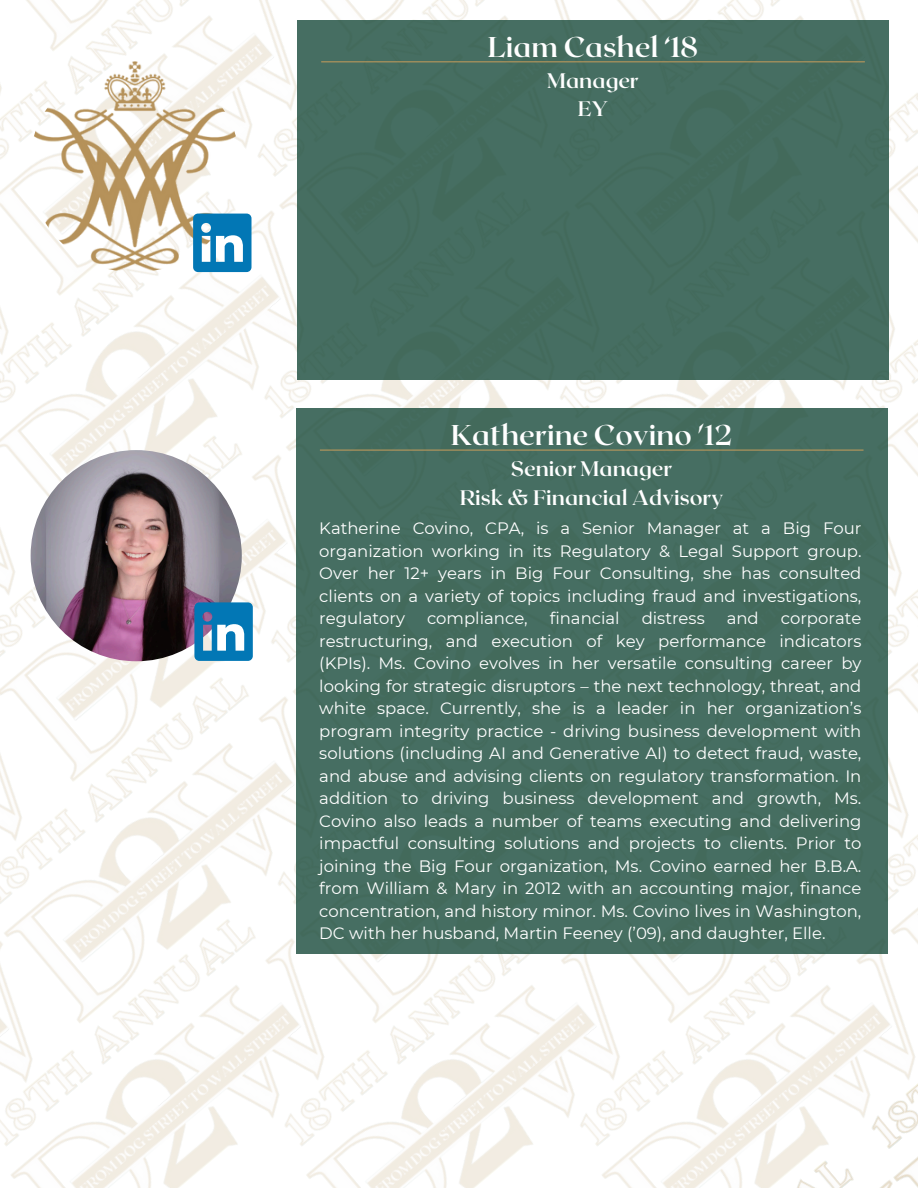
<style>
.page{position:relative;width:918px;height:1188px;background:#fff}
.page>*{position:absolute;margin:0;border:0;box-sizing:border-box;transform-origin:0 0}
.t1{font:700 28.5px "Roxborough CF";color:#fff}
.t2{font:700 21px/28.2px "Roxborough CF";color:#fff;text-align:center}
.t3{font:16.5px/22.5px "Montserrat";color:#fff;text-align:justify}
</style>
<div class="page">
<img style="left:102px;top:622px;width:194px;height:242px">
<img style="left:537px;top:380px;width:266px;height:28px">
<img style="left:89px;top:321px;width:295px;height:242px">
<img style="left:89px;top:77px;width:208px;height:244px">
<img style="left:212px;top:0;width:295px;height:78px">
<img style="left:507px;top:0;width:296px;height:20px">
<img style="left:82px;top:0;width:289px;height:77px">
<img style="left:404px;top:954px;width:137px;height:234px">
<img style="left:541px;top:954px;width:292px;height:152px">
<img style="left:0;top:864px;width:404px;height:324px">
<img style="left:0;top:653px;width:102px;height:398px">
<img style="left:889px;top:321px;width:29px;height:59px">
<img style="left:833px;top:380px;width:85px;height:240px">
<img style="left:850px;top:0;width:68px;height:321px">
<img style="left:0;top:379px;width:95px;height:427px">
<img style="left:0;top:261px;width:89px;height:304px">
<img style="left:0;top:0;width:82px;height:322px">
<img style="left:830px;top:620px;width:88px;height:426px">
<img style="left:833px;top:867px;width:85px;height:239px">
<img style="left:554px;top:1106px;width:364px;height:82px">
<div style="left:296px;top:408px;width:592px;height:546px;background:#466e62"></div>
<img style="left:31px;top:450px;width:211px;height:211px;border-radius:50%">
<svg style="left:194px;top:602px;width:59px;height:59px;background:#3c90c0"></svg>
<hr style="left:320px;top:450px;width:544px;height:1px;background:#b9975b">
<div style="left:297px;top:20px;width:592px;height:360px;background:#466e62"></div>
<img style="left:29px;top:61px;width:211px;height:211px;border-radius:50%">
<svg style="left:193px;top:214px;width:59px;height:58px"></svg>
<hr style="left:321px;top:61px;width:544px;height:1px;background:#b9975b">
<p class="t1" style="left:488px;top:28px;width:212px">Liam Cashel ‘18</p>
<p class="t2" style="left:547px;top:66px;width:93px">Manager<br>EY</p>
<p class="t1" style="left:451px;top:416px;width:283px">Katherine Covino '12</p>
<p class="t2" style="left:460px;top:454px;width:265px">Senior Manager<br>Risk &amp; Financial Advisory</p>
<p class="t3" style="left:319px;top:517px;width:544px">Katherine Covino, CPA, is a Senior Manager at a Big Four organization working in its Regulatory &amp; Legal Support group.<br>Over her 12+ years in Big Four Consulting, she has consulted clients on a variety of topics including fraud and investigations, regulatory</p>
<p class="t3" style="left:427px;top:607px;width:102px">compliance,</p>
<p class="t3" style="left:550px;top:607px;width:71px">financial</p>
<p class="t3" style="left:642px;top:607px;width:65px">distress</p>
<p class="t3" style="left:727px;top:607px;width:34px">and</p>
<p class="t3" style="left:319px;top:607px;width:544px;text-indent:461px">corporate restructuring, and execution of key performance indicators (KPIs). Ms. Covino evolves in her versatile consulting career by looking for strategic disruptors – the next technology, threat, and white space. Currently, she is a leader in her organization’s program integrity practice - driving business development with solutions (including AI and Generative AI) to detect fraud, waste, and abuse and advising clients on regulatory transformation. In addition to driving business development and growth, Ms.<br>Covino also leads a number of teams executing and delivering impactful consulting solutions and projects to clients. Prior to joining the Big Four organization, Ms. Covino earned her B.B.A. from William &amp; Mary in 2012 with an accounting major, finance concentration, and history minor. Ms. Covino lives in Washington, DC with her husband, Martin Feeney (’09), and daughter, Elle.</p>
</div>
